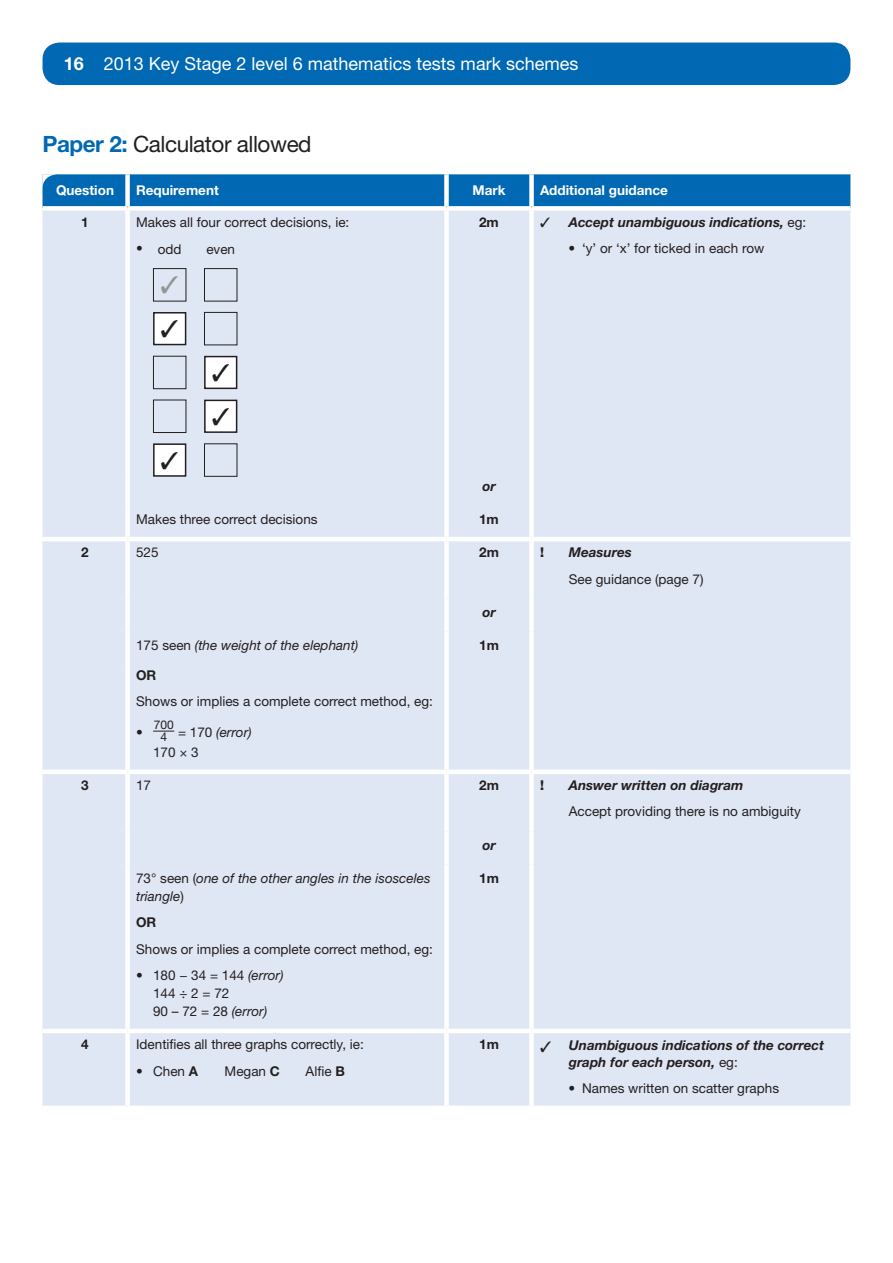
<style>
.page{position:relative;width:893px;height:1263px;background:#fff}
.page>*{position:absolute;margin:0;border:0;box-sizing:border-box;transform-origin:0 0}
.t1{font:22.5px "Helvetica Neue LT Std";letter-spacing:-.02em;color:#231f20}
.t2{font:18px "Helvetica Neue LT Std";color:#fff}
.t3{font:13.5px/18px "Helvetica Neue LT Std";color:#231f20}
.t4{font:italic 700 13.5px/16.5px "Helvetica Neue LT Std";color:#231f20}
.t5{font:italic 13.5px/18px "Helvetica Neue LT Std";color:#231f20}
.t6{font:700 13.5px "Helvetica Neue LT Std";color:#fff}
.t7{font:700 13.5px "Helvetica Neue LT Std";color:#231f20}
.t8{font:800 13.5px "Helvetica Neue LT Std";color:#231f20}
.t9{font:12px "Helvetica Neue LT Std";color:#231f20}
.s1{font-weight:700}
.s2{font-weight:700;color:#0168b3}
.s3{font-weight:400;font-style:normal}
.s4{font-style:normal}
.s5{font-style:italic}
</style>
<div class="page">
<div style="left:43px;top:43px;width:807px;height:42px;background:#0168b3;border-radius:17px"></div>
<div style="left:43px;top:211px;width:807px;height:895px;background:#e0e7f4"></div>
<div style="left:125px;top:211px;width:5px;height:262px;background:#fff"></div>
<div style="left:444px;top:211px;width:5px;height:262px;background:#fff"></div>
<div style="left:529px;top:211px;width:5px;height:262px;background:#fff"></div>
<div style="left:125px;top:473px;width:5px;height:33px;background:#fff"></div>
<div style="left:444px;top:473px;width:5px;height:33px;background:#fff"></div>
<div style="left:529px;top:473px;width:5px;height:33px;background:#fff"></div>
<div style="left:125px;top:506px;width:5px;height:31px;background:#fff"></div>
<div style="left:444px;top:506px;width:5px;height:31px;background:#fff"></div>
<div style="left:529px;top:506px;width:5px;height:31px;background:#fff"></div>
<hr style="left:43px;top:537px;width:85px;height:4px;background:#fff">
<hr style="left:128px;top:537px;width:318px;height:4px;background:#fff">
<div style="left:125px;top:541px;width:5px;height:58px;background:#fff"></div>
<hr style="left:446px;top:537px;width:85px;height:4px;background:#fff">
<div style="left:444px;top:541px;width:5px;height:58px;background:#fff"></div>
<hr style="left:531px;top:537px;width:319px;height:4px;background:#fff">
<div style="left:529px;top:541px;width:5px;height:58px;background:#fff"></div>
<div style="left:125px;top:599px;width:5px;height:33px;background:#fff"></div>
<div style="left:444px;top:599px;width:5px;height:33px;background:#fff"></div>
<div style="left:529px;top:599px;width:5px;height:33px;background:#fff"></div>
<div style="left:125px;top:632px;width:5px;height:38px;background:#fff"></div>
<div style="left:444px;top:632px;width:5px;height:38px;background:#fff"></div>
<div style="left:529px;top:632px;width:5px;height:38px;background:#fff"></div>
<div style="left:125px;top:670px;width:5px;height:99px;background:#fff"></div>
<div style="left:444px;top:670px;width:5px;height:99px;background:#fff"></div>
<div style="left:529px;top:670px;width:5px;height:99px;background:#fff"></div>
<div style="left:43px;top:769px;width:85px;height:5px;background:#fff"></div>
<div style="left:128px;top:769px;width:318px;height:5px;background:#fff"></div>
<div style="left:125px;top:774px;width:5px;height:57px;background:#fff"></div>
<div style="left:446px;top:769px;width:85px;height:5px;background:#fff"></div>
<div style="left:444px;top:774px;width:5px;height:57px;background:#fff"></div>
<div style="left:531px;top:769px;width:319px;height:5px;background:#fff"></div>
<div style="left:529px;top:774px;width:5px;height:57px;background:#fff"></div>
<div style="left:125px;top:831px;width:5px;height:33px;background:#fff"></div>
<div style="left:444px;top:831px;width:5px;height:33px;background:#fff"></div>
<div style="left:529px;top:831px;width:5px;height:33px;background:#fff"></div>
<div style="left:125px;top:864px;width:5px;height:165px;background:#fff"></div>
<div style="left:444px;top:864px;width:5px;height:165px;background:#fff"></div>
<div style="left:529px;top:864px;width:5px;height:165px;background:#fff"></div>
<hr style="left:43px;top:1029px;width:85px;height:4px;background:#fff">
<hr style="left:128px;top:1029px;width:318px;height:4px;background:#fff">
<div style="left:125px;top:1033px;width:5px;height:73px;background:#fff"></div>
<hr style="left:446px;top:1029px;width:85px;height:4px;background:#fff">
<div style="left:444px;top:1033px;width:5px;height:73px;background:#fff"></div>
<hr style="left:531px;top:1029px;width:319px;height:4px;background:#fff">
<div style="left:529px;top:1033px;width:5px;height:73px;background:#fff"></div>
<div style="left:153px;top:268px;width:33px;height:33px;border:1px solid #231f20"></div>
<div style="left:154px;top:313px;width:32px;height:32px;background:#fff"></div>
<div style="left:153px;top:312px;width:33px;height:33px;border:2px solid #231f20"></div>
<div style="left:153px;top:356px;width:33px;height:33px;border:1px solid #231f20"></div>
<div style="left:153px;top:400px;width:33px;height:33px;border:1px solid #231f20"></div>
<div style="left:154px;top:444px;width:32px;height:32px;background:#fff"></div>
<div style="left:153px;top:443px;width:33px;height:34px;border:2px solid #231f20"></div>
<div style="left:204px;top:268px;width:33px;height:33px;border:1px solid #231f20"></div>
<div style="left:204px;top:312px;width:33px;height:33px;border:1px solid #231f20"></div>
<div style="left:205px;top:357px;width:32px;height:31px;background:#fff"></div>
<div style="left:204px;top:356px;width:33px;height:33px;border:2px solid #231f20"></div>
<div style="left:205px;top:400px;width:32px;height:32px;background:#fff"></div>
<div style="left:204px;top:400px;width:33px;height:33px;border:2px solid #231f20"></div>
<div style="left:204px;top:443px;width:33px;height:34px;border:1px solid #231f20"></div>
<svg style="left:153px;top:731px;width:21px;height:1px"></svg>
<svg style="left:42px;top:174px;width:808px;height:34px;background:#1674b9"></svg>
<svg style="left:161px;top:276px;width:17px;height:18px"></svg>
<svg style="left:212px;top:386px;width:17px;height:17px"></svg>
<h2 class="t2" style="left:64px;top:53px;width:516px"><span class="s1">16</span> 2013 Key Stage 2 level 6 mathematics tests mark schemes</h2>
<h1 class="t1" style="left:43px;top:131px;width:271px"><span class="s2">Paper 2:</span> Calculator allowed</h1>
<p class="t6" style="left:56px;top:182px;width:59px">Question</p>
<p class="t6" style="left:136px;top:182px;width:84px">Requirement</p>
<p class="t6" style="left:472px;top:182px;width:34px">Mark</p>
<p class="t6" style="left:540px;top:182px;width:129px">Additional guidance</p>
<p class="t7" style="left:81px;top:213px;width:9px">1</p>
<p class="t3" style="left:136px;top:213px;width:215px">Makes all four correct decisions, ie:</p>
<p class="t3" style="left:136px;top:240px;width:47px">• odd</p>
<p class="t3" style="left:206px;top:240px;width:30px">even</p>
<p class="t7" style="left:479px;top:213px;width:21px">2m</p>
<p class="t4" style="left:540px;top:213px;width:268px">✓ Accept unambiguous indications, <span class="s3">eg:</span></p>
<p class="t3" style="left:568px;top:239px;width:197px">• ‘y’ or ‘x’ for ticked in each row</p>
<p class="t4" style="left:482px;top:478px;width:15px">or</p>
<p class="t3" style="left:136px;top:510px;width:183px">Makes three correct decisions</p>
<p class="t7" style="left:479px;top:511px;width:21px">1m</p>
<p class="t7" style="left:81px;top:544px;width:9px">2</p>
<p class="t3" style="left:136px;top:543px;width:24px">525</p>
<p class="t7" style="left:479px;top:544px;width:21px">2m</p>
<p class="t8" style="left:540px;top:544px;width:5px">!</p>
<p class="t4" style="left:569px;top:544px;width:65px">Measures</p>
<p class="t3" style="left:569px;top:570px;width:136px">See guidance (page 7)</p>
<p class="t4" style="left:482px;top:603px;width:15px">or</p>
<p class="t5" style="left:136px;top:636px;width:224px"><span class="s4">175 seen</span> (the weight of the elephant)</p>
<p class="t7" style="left:479px;top:637px;width:21px">1m</p>
<p class="t7" style="left:136px;top:666px;width:22px">OR</p>
<p class="t3" style="left:136px;top:692px;width:298px">Shows or implies a complete correct method, eg:</p>
<p class="t3" style="left:136px;top:723px;width:8px">•</p>
<p class="t9" style="left:154px;top:718px;width:22px">700</p>
<p class="t3" style="left:153px;top:722px;width:100px;line-height:20.1px;text-indent:7px"><sub>4</sub> = 170 <span class="s5">(error)<br></span>170 × 3</p>
<p class="t7" style="left:81px;top:777px;width:9px">3</p>
<p class="t3" style="left:136px;top:776px;width:17px">17</p>
<p class="t7" style="left:479px;top:777px;width:21px">2m</p>
<p class="t8" style="left:540px;top:777px;width:5px">!</p>
<p class="t4" style="left:569px;top:777px;width:176px">Answer written on diagram</p>
<p class="t3" style="left:569px;top:802px;width:234px">Accept providing there is no ambiguity</p>
<p class="t4" style="left:482px;top:836px;width:15px">or</p>
<p class="t5" style="left:136px;top:868px;width:296px"><span class="s4">73° seen (</span>one of the other angles in the isosceles triangle<span class="s4">)</span></p>
<p class="t7" style="left:136px;top:914px;width:17px">or</p>
<p class="t3" style="left:136px;top:939px;width:298px">Shows or implies a complete correct method, eg:</p>
<p class="t3" style="left:153px;top:966px;width:132px;text-indent:-17px">• 180 − 34 = 144 <span class="s5">(error)<br></span>144 ÷ 2 = 72<br>90 – 72 = 28 <span class="s5">(error)</span></p>
<p class="t7" style="left:479px;top:869px;width:21px">1m</p>
<p class="t7" style="left:81px;top:1036px;width:9px">4</p>
<p class="t3" style="left:136px;top:1035px;width:229px">Identifies all three graphs correctly, ie:</p>
<p class="t3" style="left:136px;top:1061px;width:64px">• Chen <span class="s1">A</span></p>
<p class="t3" style="left:225px;top:1061px;width:57px">Megan <span class="s1">C</span></p>
<p class="t3" style="left:306px;top:1061px;width:41px">Alfie <span class="s1">B</span></p>
<p class="t7" style="left:479px;top:1036px;width:21px">1m</p>
<p class="t4" style="left:569px;top:1037px;width:257px;text-indent:-29px">✓ Unambiguous indications of the correct graph for each person, <span class="s3">eg:</span></p>
<p class="t3" style="left:568px;top:1079px;width:212px">• Names written on scatter graphs</p>
</div>
